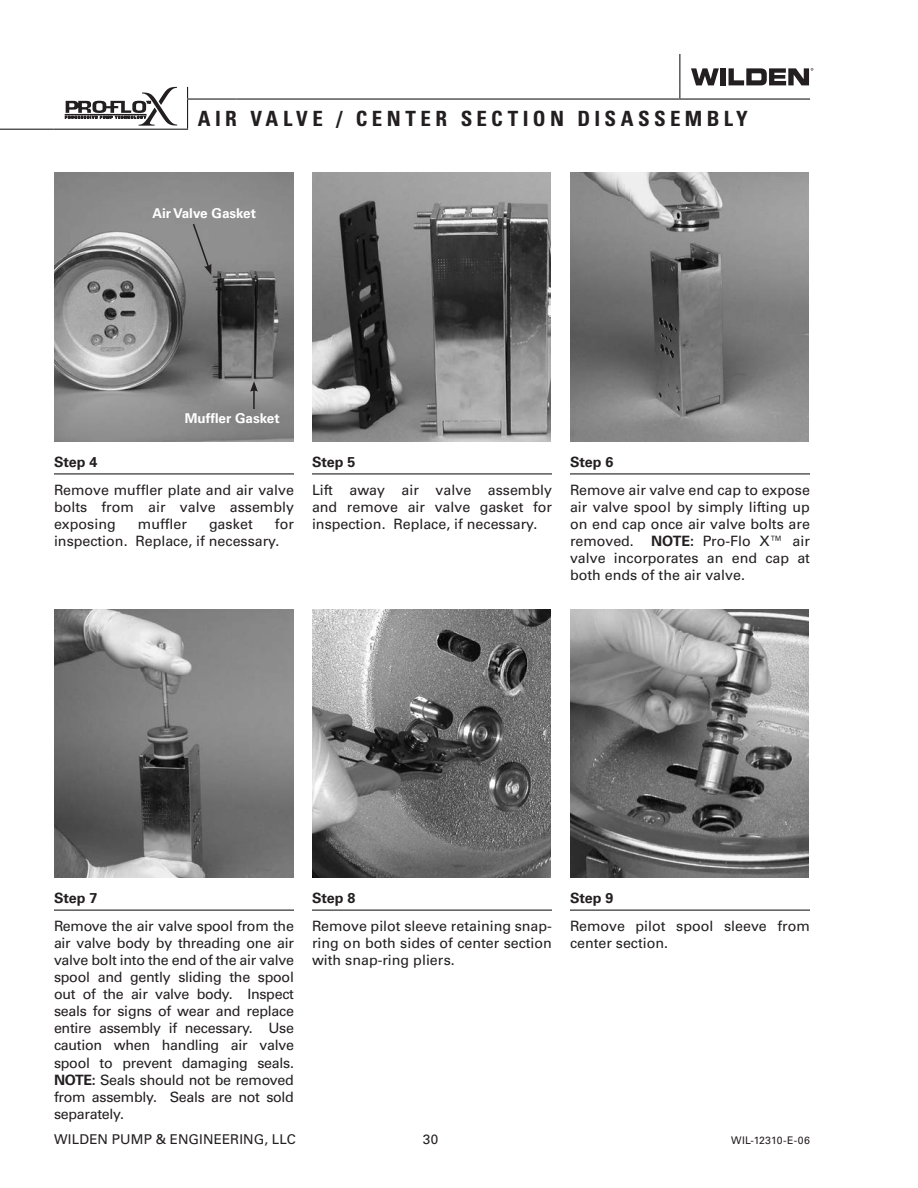
<style>
.page{position:relative;width:918px;height:1188px;background:#fff}
.page>*{position:absolute;margin:0;border:0;box-sizing:border-box;transform-origin:0 0}
._40_Section_Name_TOC{font:700 condensed 21px "Univers";letter-spacing:.205em;color:#231f20}
._14_Body_Text_9_5pt{font:14.25px/17.1px "Univers";color:#231f20;text-align:justify}
._19_Assembly_Step_he{font:700 14.25px "Univers";color:#231f20}
.t1{font:13.5px "Univers";letter-spacing:.01em;color:#231f20}
._14_Body_Text_9_5pt-2{font:700 13.5px "Univers";color:#fff}
.t2{font:10.5px "Univers";letter-spacing:.02em;color:#231f20}
.s1{font-weight:700}
</style>
<div class="page">
<hr style="left:54px;top:473px;width:240px;height:1px;background:#231f20">
<hr style="left:312px;top:473px;width:240px;height:1px;background:#231f20">
<hr style="left:570px;top:473px;width:240px;height:1px;background:#231f20">
<img style="left:55px;top:173px;width:238px;height:268px">
<img style="left:312px;top:173px;width:238px;height:268px">
<img style="left:570px;top:173px;width:238px;height:268px">
<hr style="left:54px;top:910px;width:240px;height:1px;background:#231f20">
<hr style="left:312px;top:910px;width:240px;height:1px;background:#231f20">
<hr style="left:570px;top:910px;width:240px;height:1px;background:#231f20">
<img style="left:55px;top:609px;width:238px;height:269px">
<img style="left:312px;top:609px;width:238px;height:269px">
<img style="left:570px;top:609px;width:238px;height:269px">
<svg style="left:192px;top:222px;width:19px;height:53px"></svg>
<hr style="left:253px;top:389px;width:2px;height:20px;background:#231f20">
<svg style="left:250px;top:381px;width:8px;height:11px"></svg>
<hr style="left:54px;top:129px;width:134px;height:1px;background:#231f20">
<hr style="left:0;top:129px;width:54px;height:1px;background:#231f20">
<hr style="left:679px;top:54px;width:1px;height:33px;background:#231f20">
<hr style="left:187px;top:98px;width:49px;height:2px;background:#231f20">
<svg style="left:187px;top:87px;width:1px;height:42px"></svg>
<hr style="left:236px;top:98px;width:444px;height:2px;background:#231f20">
<hr style="left:680px;top:98px;width:130px;height:2px;background:#231f20">
<div style="left:721px;top:68px;width:5px;height:17px;background:#231f20"></div>
<svg style="left:691px;top:68px;width:28px;height:17px"></svg>
<svg style="left:729px;top:68px;width:84px;height:17px"></svg>
<svg style="left:65px;top:87px;width:112px;height:39px"></svg>
<p class="_40_Section_Name_TOC" style="left:198px;top:105px;width:552px">AIR VALVE / CENTER SECTION DISASSEMBLY</p>
<p class="_14_Body_Text_9_5pt-2" style="left:152px;top:205px;width:105px">Air Valve Gasket</p>
<p class="_14_Body_Text_9_5pt-2" style="left:185px;top:411px;width:96px">Muffler Gasket</p>
<p class="_19_Assembly_Step_he" style="left:54px;top:453px;width:45px">Step 4</p>
<p class="_14_Body_Text_9_5pt" style="left:54px;top:481px;width:242px">Remove muffler plate and air valve bolts from air valve assembly exposing</p>
<p class="_14_Body_Text_9_5pt" style="left:54px;top:515px;width:241px;text-indent:221px">for inspection. Replace, if necessary.</p>
<p class="_14_Body_Text_9_5pt" style="left:138px;top:515px;width:51px">muffler</p>
<p class="_14_Body_Text_9_5pt" style="left:209px;top:515px;width:45px">gasket</p>
<p class="_19_Assembly_Step_he" style="left:312px;top:453px;width:45px">Step 5</p>
<p class="_14_Body_Text_9_5pt" style="left:312px;top:481px;width:242px">Lift away air valve assembly and remove air valve gasket for inspection. Replace, if necessary.</p>
<p class="_19_Assembly_Step_he" style="left:570px;top:453px;width:45px">Step 6</p>
<p class="_14_Body_Text_9_5pt" style="left:570px;top:481px;width:242px">Remove air valve end cap to expose air valve spool by simply lifting up on end cap once air valve bolts are removed. <span class="s1">NOTE:</span> Pro-Flo X™ air valve incorporates an end cap at both ends of the air valve.</p>
<p class="_19_Assembly_Step_he" style="left:54px;top:889px;width:45px">Step 7</p>
<p class="_14_Body_Text_9_5pt" style="left:54px;top:917px;width:242px">Remove the air valve spool from the air valve body by threading one air valve bolt into the end of the air valve spool and gently sliding the spool out of the air valve body. Inspect seals for signs of wear and replace entire assembly if necessary. Use caution when handling air valve spool to prevent damaging seals.<br><span class="s1">NOTE:</span> Seals should not be removed from assembly. Seals are not sold separately.</p>
<p class="_19_Assembly_Step_he" style="left:312px;top:889px;width:45px">Step 8</p>
<p class="_14_Body_Text_9_5pt" style="left:312px;top:917px;width:242px">Remove pilot sleeve retaining snap&shy;ring on both sides of center section with snap-ring pliers.</p>
<p class="_19_Assembly_Step_he" style="left:570px;top:889px;width:45px">Step 9</p>
<p class="_14_Body_Text_9_5pt" style="left:570px;top:917px;width:241px">Remove pilot spool sleeve from center section.</p>
<p class="t1" style="left:54px;top:1131px;width:243px">WILDEN PUMP &amp; ENGINEERING, LLC</p>
<p class="t1" style="left:423px;top:1131px;width:17px">30</p>
<p class="t2" style="left:731px;top:1134px;width:80px">WIL-12310-E-06</p>
</div>
